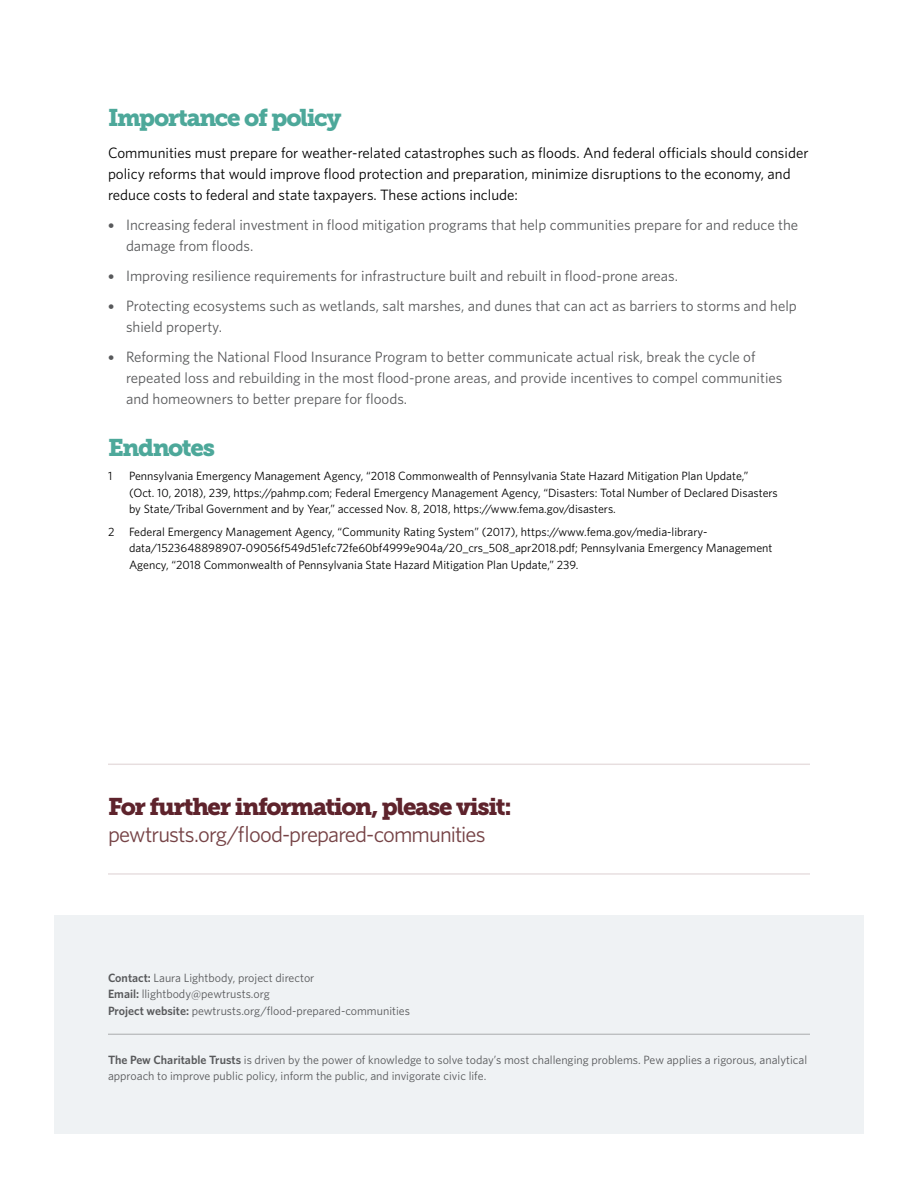
<style>
.page{position:relative;width:918px;height:1188px;background:#fff}
.page>*{position:absolute;margin:0;border:0;box-sizing:border-box;transform-origin:0 0}
.t1{font:24px "Museo Slab 900";letter-spacing:-.055em;color:#5e232c}
.t2{font:24px "Museo Slab 900";letter-spacing:-.06em;color:#4da89a}
.t3{font:22.5px "Whitney";letter-spacing:-.04em;color:#764346}
.t4{font:15px/21px "Whitney";color:#58595b}
.t5{font:15px/21px "Whitney";color:#000}
.t6{font:12px/16.5px "Whitney";color:#000}
.t7{font:12px/16.5px "Whitney";color:#58595b}
.s1{font-family:"Museo Sans 500"}
.s2{font-weight:600}
</style>
<div class="page">
<div style="left:54px;top:915px;width:810px;height:219px;background:#eff2f4"></div>
<hr style="left:108px;top:764px;width:702px;height:1px;background:#5e232c">
<hr style="left:108px;top:873px;width:702px;height:2px;background:#5e232c">
<hr style="left:108px;top:1034px;width:702px;height:1px;background:#000">
<h1 class="t2" style="left:108px;top:104px;width:235px">Importance of policy</h1>
<p class="t5" style="left:108px;top:141px;width:702px">Communities must prepare for weather-related catastrophes such as floods. And federal officials should consider policy reforms that would improve flood protection and preparation, minimize disruptions to the economy, and reduce costs to federal and state taxpayers. These actions include:</p>
<p class="t4" style="left:126px;top:213px;width:674px;text-indent:-18px"><span class="s1">•</span> Increasing federal investment in flood mitigation programs that help communities prepare for and reduce the damage from floods.</p>
<p class="t4" style="left:108px;top:264px;width:572px"><span class="s1">•</span> Improving resilience requirements for infrastructure built and rebuilt in flood-prone areas.</p>
<p class="t4" style="left:126px;top:294px;width:672px;text-indent:-18px"><span class="s1">•</span> Protecting ecosystems such as wetlands, salt marshes, and dunes that can act as barriers to storms and help shield property.</p>
<p class="t4" style="left:126px;top:345px;width:658px;text-indent:-18px"><span class="s1">•</span> Reforming the National Flood Insurance Program to better communicate actual risk, break the cycle of repeated loss and rebuilding in the most flood-prone areas, and provide incentives to compel communities and homeowners to better prepare for floods.</p>
<h1 class="t2" style="left:108px;top:434px;width:108px">Endnotes</h1>
<p class="t6" style="left:108px;top:467px;width:6px">1</p>
<p class="t6" style="left:129px;top:467px;width:650px">Pennsylvania Emergency Management Agency, “2018 Commonwealth of Pennsylvania State Hazard Mitigation Plan Update,”<br>(Oct. 10, 2018), 239, https://pahmp.com; Federal Emergency Management Agency, “Disasters: Total Number of Declared Disasters by State/Tribal Government and by Year,” accessed Nov. 8, 2018, https://www.fema.gov/disasters.</p>
<p class="t6" style="left:129px;top:523px;width:645px;text-indent:-21px">2 Federal Emergency Management Agency, “Community Rating System” (2017), https://www.fema.gov/media-library&shy;data/1523648898907-09056f549d51efc72fe60bf4999e904a/20_crs_508_apr2018.pdf; Pennsylvania Emergency Management<br>Agency, “2018 Commonwealth of Pennsylvania State Hazard Mitigation Plan Update,” 239.</p>
<h1 class="t1" style="left:108px;top:793px;width:405px">For further information, please visit:</h1>
<h2 class="t3" style="left:108px;top:820px;width:379px">pewtrusts.org/flood-prepared-communities</h2>
<p class="t7" style="left:108px;top:969px;width:304px"><span class="s2">Contact:</span> Laura Lightbody, project director<br><span class="s2">Email:</span> llightbody@pewtrusts.org<br><span class="s2">Project website:</span> pewtrusts.org/flood-prepared-communities</p>
<p class="t7" style="left:108px;top:1051px;width:701px"><span class="s2">The Pew Charitable Trusts</span> is driven by the power of knowledge to solve today’s most challenging problems. Pew applies a rigorous, analytical approach to improve public policy, inform the public, and invigorate civic life.</p>
</div>
